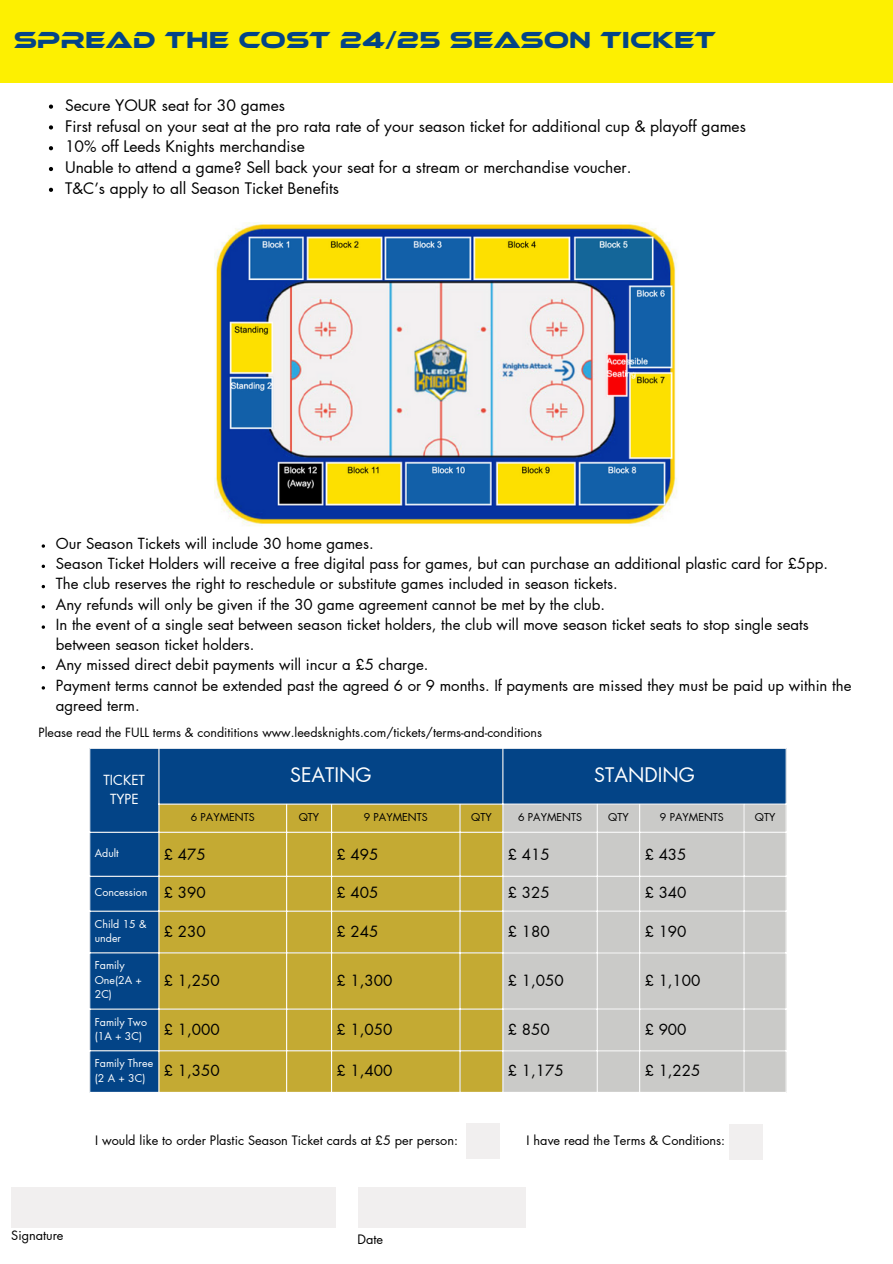
<style>
.page{position:relative;width:893px;height:1264px;background:#fff}
.page>*{position:absolute;margin:0;border:0;box-sizing:border-box;transform-origin:0 0}
.t1{font:24px "Ethnocentric Rg";color:#034487}
.t2{font:19.65px "Futura LT Pro";color:#fff}
.t3{font:15.6px "Futura LT Pro";color:#000}
.t4{font:15.15px "Futura LT Pro";color:#000}
.t5{font:15px/20.2px "Futura LT Pro";color:#000}
.t6{font:13.65px/18.6px "Futura LT Pro";color:#fff;text-align:center}
.t7{font:12.75px "Futura LT Pro";color:#000}
.t8{font:12.45px "Futura LT Pro";color:#000}
.t9{font:10.65px/14.2px "Futura LT Pro";color:#fff}
.t10{font:10.65px "Futura LT Pro";color:#000}
</style>
<div class="page">
<div style="left:0;top:0;width:892px;height:83px;background:#fdf001"></div>
<div style="left:11px;top:1186px;width:325px;height:41px;background:#f1efef"></div>
<div style="left:357px;top:1186px;width:168px;height:41px;background:#f1efef"></div>
<svg style="left:42px;top:564px;width:3px;height:4px"></svg>
<svg style="left:49px;top:105px;width:4px;height:4px"></svg>
<svg style="left:49px;top:125px;width:4px;height:4px"></svg>
<svg style="left:49px;top:146px;width:4px;height:4px"></svg>
<svg style="left:49px;top:167px;width:4px;height:4px"></svg>
<svg style="left:49px;top:188px;width:4px;height:4px"></svg>
<div style="left:90px;top:748px;width:695px;height:343px;background:#034487"></div>
<div style="left:159px;top:804px;width:343px;height:287px;background:#c4aa33"></div>
<div style="left:503px;top:804px;width:282px;height:287px;background:#cacac8"></div>
<hr style="left:158px;top:748px;width:1px;height:343px;background:#fff">
<hr style="left:286px;top:804px;width:1px;height:287px;background:#fff">
<hr style="left:331px;top:804px;width:1px;height:287px;background:#fff">
<hr style="left:459px;top:804px;width:1px;height:287px;background:#fff">
<hr style="left:502px;top:748px;width:1px;height:343px;background:#fff">
<hr style="left:596px;top:804px;width:1px;height:287px;background:#fff">
<hr style="left:639px;top:804px;width:1px;height:287px;background:#fff">
<hr style="left:743px;top:804px;width:1px;height:287px;background:#fff">
<hr style="left:158px;top:803px;width:628px;height:1px;background:#fff">
<hr style="left:89px;top:831px;width:697px;height:1px;background:#fff">
<hr style="left:89px;top:875px;width:697px;height:1px;background:#fff">
<hr style="left:89px;top:910px;width:697px;height:1px;background:#fff">
<hr style="left:89px;top:952px;width:697px;height:1px;background:#fff">
<hr style="left:89px;top:1008px;width:697px;height:1px;background:#fff">
<hr style="left:89px;top:1050px;width:697px;height:1px;background:#fff">
<div style="left:729px;top:1123px;width:34px;height:36px;background:#f1efef"></div>
<img style="left:214px;top:222px;width:464px;height:304px">
<div style="left:465px;top:1123px;width:34px;height:35px;background:#f1efef"></div>
<h1 class="t1" style="left:14px;top:26px;width:703px">SPREAD THE COST 24/25 SEASON TICKET</h1>
<p class="t3" style="left:65px;top:98px;width:221px">Secure YOUR seat for 30 games</p>
<p class="t3" style="left:65px;top:119px;width:682px">First refusal on your seat at the pro rata rate of your season ticket for additional cup &amp; playoff games</p>
<p class="t3" style="left:65px;top:139px;width:241px">10% off Leeds Knights merchandise</p>
<p class="t3" style="left:65px;top:160px;width:568px">Unable to attend a game? Sell back your seat for a stream or merchandise voucher.</p>
<p class="t3" style="left:65px;top:181px;width:275px">T&amp;C’s apply to all Season Ticket Benefits</p>
<p class="t5" style="left:56px;top:534px;width:319px">Our Season Tickets will include 30 home games.</p>
<p class="t5" style="left:56px;top:554px;width:773px">Season Ticket Holders will receive a free digital pass for games, but can purchase an additional plastic card for £5pp.</p>
<p class="t5" style="left:56px;top:574px;width:563px">The club reserves the right to reschedule or substitute games included in season tickets.</p>
<p class="t5" style="left:56px;top:594px;width:551px">Any refunds will only be given if the 30 game agreement cannot be met by the club.</p>
<p class="t5" style="left:56px;top:615px;width:754px">In the event of a single seat between season ticket holders, the club will move season ticket seats to stop single seats between season ticket holders.</p>
<p class="t5" style="left:56px;top:655px;width:374px">Any missed direct debit payments will incur a £5 charge.</p>
<p class="t5" style="left:56px;top:675px;width:797px">Payment terms cannot be extended past the agreed 6 or 9 months. If payments are missed they must be paid up within the agreed term.</p>
<p class="t8" style="left:38px;top:726px;width:505px">Please read the FULL terms &amp; condititions www.leedsknights.com/tickets/terms-and-conditions</p>
<p class="t6" style="left:104px;top:771px;width:43px">TICKET<br>TYPE</p>
<p class="t2" style="left:290px;top:765px;width:83px">SEATING</p>
<p class="t2" style="left:594px;top:765px;width:102px">STANDING</p>
<p class="t10" style="left:191px;top:812px;width:65px">6 PAYMENTS</p>
<p class="t10" style="left:299px;top:812px;width:22px">QTY</p>
<p class="t10" style="left:364px;top:812px;width:65px">9 PAYMENTS</p>
<p class="t10" style="left:471px;top:812px;width:22px">QTY</p>
<p class="t10" style="left:518px;top:812px;width:65px">6 PAYMENTS</p>
<p class="t10" style="left:608px;top:812px;width:22px">QTY</p>
<p class="t10" style="left:659px;top:812px;width:65px">9 PAYMENTS</p>
<p class="t10" style="left:754px;top:812px;width:22px">QTY</p>
<p class="t9" style="left:95px;top:846px;width:25px">Adult</p>
<p class="t4" style="left:164px;top:847px;width:43px">£ 475</p>
<p class="t4" style="left:336px;top:847px;width:43px">£ 495</p>
<p class="t4" style="left:508px;top:847px;width:43px">£ 415</p>
<p class="t4" style="left:644px;top:847px;width:43px">£ 435</p>
<p class="t9" style="left:95px;top:885px;width:54px">Concession</p>
<p class="t4" style="left:164px;top:885px;width:43px">£ 390</p>
<p class="t4" style="left:336px;top:885px;width:43px">£ 405</p>
<p class="t4" style="left:508px;top:885px;width:43px">£ 325</p>
<p class="t4" style="left:644px;top:885px;width:43px">£ 340</p>
<p class="t9" style="left:95px;top:917px;width:53px">Child 15 &amp; under</p>
<p class="t4" style="left:164px;top:924px;width:43px">£ 230</p>
<p class="t4" style="left:336px;top:924px;width:43px">£ 245</p>
<p class="t4" style="left:508px;top:924px;width:43px">£ 180</p>
<p class="t4" style="left:644px;top:924px;width:43px">£ 190</p>
<p class="t9" style="left:95px;top:958px;width:49px">Family<br>One(2A +<br>2C)</p>
<p class="t4" style="left:164px;top:973px;width:57px">£ 1,250</p>
<p class="t4" style="left:336px;top:973px;width:57px">£ 1,300</p>
<p class="t4" style="left:508px;top:973px;width:57px">£ 1,050</p>
<p class="t4" style="left:644px;top:973px;width:57px">£ 1,100</p>
<p class="t9" style="left:95px;top:1015px;width:54px">Family Two (1A + 3C)</p>
<p class="t4" style="left:164px;top:1022px;width:57px">£ 1,000</p>
<p class="t4" style="left:336px;top:1022px;width:57px">£ 1,050</p>
<p class="t4" style="left:508px;top:1022px;width:43px">£ 850</p>
<p class="t4" style="left:644px;top:1022px;width:43px">£ 900</p>
<p class="t9" style="left:95px;top:1056px;width:60px">Family Three (2 A + 3C)</p>
<p class="t4" style="left:164px;top:1063px;width:57px">£ 1,350</p>
<p class="t4" style="left:336px;top:1063px;width:57px">£ 1,400</p>
<p class="t4" style="left:508px;top:1063px;width:57px">£ 1,175</p>
<p class="t4" style="left:644px;top:1063px;width:57px">£ 1,225</p>
<p class="t7" style="left:95px;top:1134px;width:364px">I would like to order Plastic Season Ticket cards at £5 per person:</p>
<p class="t7" style="left:11px;top:1228px;width:54px">Signature</p>
<p class="t7" style="left:357px;top:1233px;width:27px">Date</p>
<p class="t7" style="left:526px;top:1134px;width:200px">I have read the Terms &amp; Conditions:</p>
</div>
